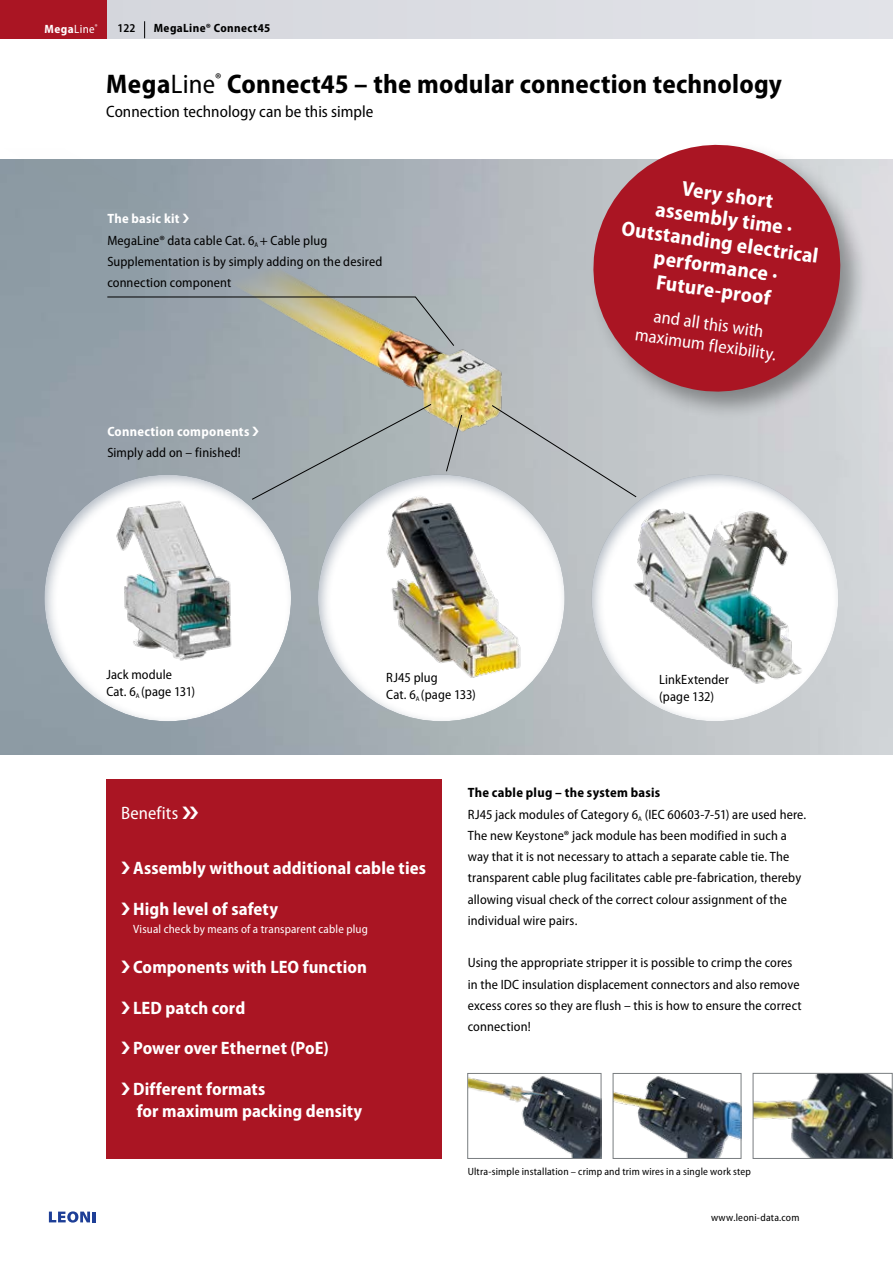
<style>
.page{position:relative;width:893px;height:1263px;background:#fff}
.page>*{position:absolute;margin:0;border:0;box-sizing:border-box;transform-origin:0 0}
.t1{font:700 semi-condensed 27px "Myriad Pro";letter-spacing:.01em;color:#000}
.t2{font:700 semi-condensed 21px/24px "Myriad Pro";color:#fff;text-align:center}
.t3{font:700 semi-condensed 18px/22.5px "Myriad Pro";letter-spacing:.005em;color:#fff}
.t4{font:semi-condensed 18px/21px "Myriad Pro";letter-spacing:.005em;color:#fff;text-align:center}
.t5{font:semi-condensed 16.5px "Myriad Pro";letter-spacing:.005em;color:#000}
.t6{font:semi-condensed 13.5px/21.3px "Myriad Pro";letter-spacing:.01em;color:#000}
.t7{font:700 semi-condensed 13.5px "Myriad Pro";letter-spacing:.02em;color:#fff}
.t8{font:semi-condensed 12px "Myriad Pro";letter-spacing:.015em;color:#fff}
.t9{font:700 semi-condensed 12px "Myriad Pro";letter-spacing:.035em;color:#000}
.t10{font:700 semi-condensed 12px "Myriad Pro";color:#fff}
.t11{font:600 semi-condensed 12px "Myriad Pro";color:#000}
.t12{font:semi-condensed 10.5px "Myriad Pro";letter-spacing:.02em;color:#000}
.t13{font:semi-condensed 6.9px "Myriad Pro";color:#fff}
.s1{font-weight:400}
.s2{font-weight:700;color:#fff}
.s3{font-weight:700}
</style>
<div class="page">
<div style="left:106px;top:780px;width:335px;height:379px;background:#aa1523"></div>
<svg style="left:49px;top:1211px;width:47px;height:11px"></svg>
<div style="left:0;top:0;width:893px;height:38px;background:#dcdde3"></div>
<svg style="left:144px;top:21px;width:1px;height:17px"></svg>
<div style="left:43px;top:472px;width:250px;height:249px;background:#69788b;opacity:.5"></div>
<div style="left:317px;top:472px;width:250px;height:249px;background:#69788b;opacity:.5"></div>
<div style="left:590px;top:472px;width:250px;height:249px;background:#69788b;opacity:.5"></div>
<img style="left:109px;top:492px;width:131px;height:174px">
<img style="left:0;top:159px;width:519px;height:298px">
<div style="left:491px;top:404px;width:146px;height:94px;background:#bcc0c3"></div>
<svg style="left:446px;top:414px;width:17px;height:58px"></svg>
<img style="left:624px;top:495px;width:182px;height:195px">
<div style="left:0;top:0;width:106px;height:38px;background:#aa1523"></div>
<img style="left:380px;top:486px;width:146px;height:196px">
<div style="left:588px;top:140px;width:281px;height:280px;background:#000;opacity:.35"></div>
<svg style="left:585px;top:140px;width:264px;height:260px;background:#b14a55"></svg>
<img style="left:521px;top:1079px;width:78px;height:78px">
<div style="left:467px;top:1073px;width:134px;height:86px;border:1px solid #797d80"></div>
<img style="left:468px;top:1073px;width:84px;height:39px">
<img style="left:615px;top:1076px;width:124px;height:81px">
<div style="left:613px;top:1073px;width:128px;height:86px;border:1px solid #797d80"></div>
<img style="left:755px;top:1075px;width:136px;height:82px">
<div style="left:753px;top:1073px;width:140px;height:86px;border:1px solid #797d80"></div>
<svg style="left:107px;top:296px;width:348px;height:51px;background:#a5a89d"></svg>
<svg style="left:183px;top:214px;width:6px;height:9px"></svg>
<svg style="left:251px;top:403px;width:181px;height:97px;background:#a7b0b4"></svg>
<p class="t13" style="left:95px;top:22px;width:4px">®</p>
<p class="t9" style="left:154px;top:21px;width:118px">MegaLine® Connect45</p>
<p class="t10" style="left:45px;top:21px;width:52px">Mega<span class="s1">Line</span></p>
<p class="t11" style="left:118px;top:21px;width:19px">122</p>
<h1 class="t1" style="left:106px;top:66px;width:677px">Mega<span class="s1">Line</span><sup>®</sup> Connect45 – the modular connection technology</h1>
<p class="t5" style="left:106px;top:101px;width:269px">Connection technology can be this simple</p>
<p class="t6" style="left:107px;top:208px;width:277px"><span class="s2">The basic kit<br></span>MegaLine® data cable Cat. 6<sub>A</sub> + Cable plug<br>Supplementation is by simply adding on the desired connection component</p>
<p class="t7" style="left:107px;top:423px;width:144px">Connection components</p>
<p class="t6" style="left:107px;top:442px;width:135px">Simply add on – finished!</p>
<h2 class="t2" style="left:630px;top:168px;width:200px;rotate:8deg">Very short<br>assembly time ·<br>Outstanding electrical performance ·<br>Future-proof</h2>
<h3 class="t4" style="left:640px;top:303px;width:144px;rotate:8deg">and all this with maximum flexibility.</h3>
<p class="t6" style="left:106px;top:666px;width:90px;line-height:16.5px">Jack module<br>Cat. 6<sub>A</sub> (page 131)</p>
<p class="t6" style="left:659px;top:671px;width:71px;line-height:16.5px">LinkExtender (page 132)</p>
<p class="t6" style="left:386px;top:669px;width:91px;line-height:16.5px">RJ45 plug<br>Cat. 6<sub>A</sub> (page 133)</p>
<h3 class="t4" style="left:121px;top:802px;width:59px">Benefits</h3>
<h3 class="t3" style="left:133px;top:856px;width:294px">Assembly without additional cable ties</h3>
<h3 class="t3" style="left:133px;top:897px;width:146px">High level of safety</h3>
<p class="t8" style="left:133px;top:921px;width:236px">Visual check by means of a transparent cable plug</p>
<h3 class="t3" style="left:133px;top:955px;width:235px">Components with LEO function</h3>
<h3 class="t3" style="left:133px;top:996px;width:114px">LED patch cord</h3>
<h3 class="t3" style="left:133px;top:1036px;width:197px">Power over Ethernet (PoE)</h3>
<h3 class="t3" style="left:133px;top:1077px;width:231px">Different formats<br>for maximum packing density</h3>
<p class="t6" style="left:468px;top:782px;width:340px"><span class="s3">The cable plug – the system basis<br></span>RJ45 jack modules of Category 6<sub>A</sub> (IEC 60603-7-51) are used here.<br>The new Keystone® jack module has been modified in such a way that it is not necessary to attach a separate cable tie. The transparent cable plug facilitates cable pre-fabrication, thereby allowing visual check of the correct colour assignment of the individual wire pairs.</p>
<p class="t6" style="left:468px;top:952px;width:335px">Using the appropriate stripper it is possible to crimp the cores in the IDC insulation displacement connectors and also remove excess cores so they are flush – this is how to ensure the correct connection!</p>
<p class="t12" style="left:468px;top:1165px;width:285px">Ultra-simple installation – crimp and trim wires in a single work step</p>
<p class="t12" style="left:711px;top:1211px;width:90px">www.leoni-data.com</p>
</div>
